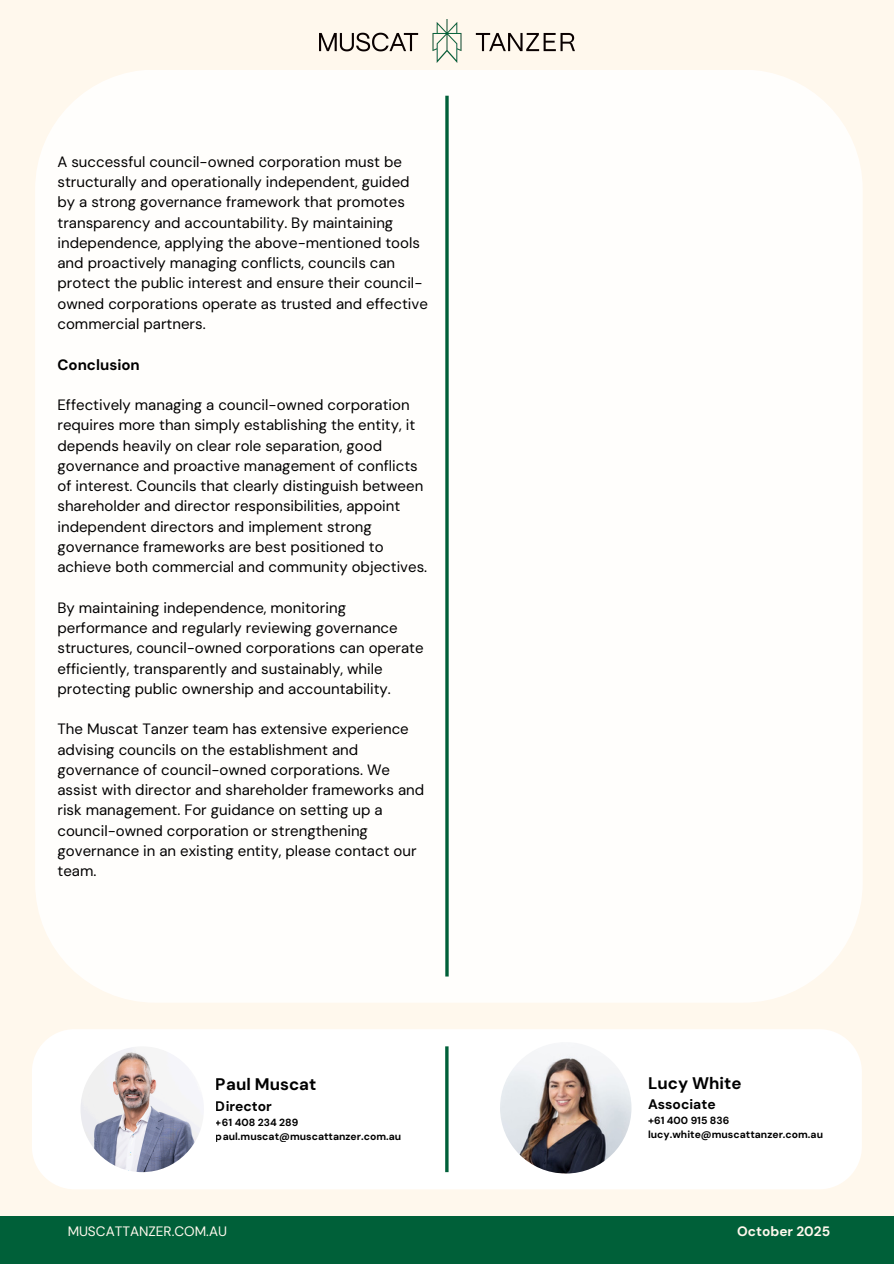
<style>
.page{position:relative;width:894px;height:1264px;background:#fff}
.page>*{position:absolute;margin:0;border:0;box-sizing:border-box;transform-origin:0 0}
.t1{font:700 16.8px "DM Sans";color:#000}
.t2{font:15px/20.2px "DM Sans";color:#000}
.t3{font:700 15px "DM Sans";color:#000}
.t4{font:700 13.8px "DM Sans";color:#000}
.t5{font:13.65px "DM Sans";color:#fff8ed}
.t6{font:700 13.65px "DM Sans";color:#fff8ed}
.t7{font:700 10.35px/14.1px "DM Sans";color:#000}
</style>
<div class="page">
<div style="left:0;top:0;width:893px;height:1263px;background:#fff8ed"></div>
<div style="left:0;top:1215px;width:893px;height:48px;background:#006039"></div>
<div style="left:35px;top:70px;width:827px;height:932px;background:#fff"></div>
<img style="left:319px;top:20px;width:255px;height:42px">
<div style="left:32px;top:1029px;width:829px;height:160px;background:#fff"></div>
<img style="left:81px;top:1047px;width:120px;height:125px">
<hr style="left:445px;top:96px;width:3px;height:880px;background:#006039">
<img style="left:500px;top:1047px;width:131px;height:126px">
<hr style="left:445px;top:1046px;width:3px;height:126px;background:#006039">
<p class="t2" style="left:57px;top:152px;width:372px">A successful council-owned corporation must be structurally and operationally independent, guided by a strong governance framework that promotes transparency and accountability. By maintaining independence, applying the above-mentioned tools and proactively managing conflicts, councils can protect the public interest and ensure their council&shy;owned corporations operate as trusted and effective commercial partners.</p>
<p class="t3" style="left:57px;top:354px;width:84px">Conclusion</p>
<p class="t2" style="left:57px;top:395px;width:371px">Effectively managing a council-owned corporation requires more than simply establishing the entity, it depends heavily on clear role separation, good governance and proactive management of conflicts of interest. Councils that clearly distinguish between shareholder and director responsibilities, appoint independent directors and implement strong governance frameworks are best positioned to achieve both commercial and community objectives.</p>
<p class="t2" style="left:57px;top:597px;width:367px">By maintaining independence, monitoring performance and regularly reviewing governance structures, council-owned corporations can operate efficiently, transparently and sustainably, while protecting public ownership and accountability.</p>
<p class="t2" style="left:57px;top:719px;width:368px">The Muscat Tanzer team has extensive experience advising councils on the establishment and governance of council-owned corporations. We assist with director and shareholder frameworks and risk management. For guidance on setting up a council-owned corporation or strengthening governance in an existing entity, please contact our team.</p>
<p class="t1" style="left:216px;top:1073px;width:102px">Paul Muscat</p>
<p class="t4" style="left:216px;top:1097px;width:57px">Director</p>
<p class="t7" style="left:216px;top:1114px;width:187px">+61 408 234 289 paul.muscat@muscattanzer.com.au</p>
<p class="t1" style="left:648px;top:1071px;width:95px">Lucy White</p>
<p class="t4" style="left:648px;top:1095px;width:69px">Associate</p>
<p class="t7" style="left:648px;top:1113px;width:176px">+61 400 915 836 lucy.white@muscattanzer.com.au</p>
<p class="t5" style="left:67px;top:1222px;width:161px">MUSCATTANZER.COM.AU</p>
<p class="t6" style="left:737px;top:1222px;width:94px">October 2025</p>
</div>
